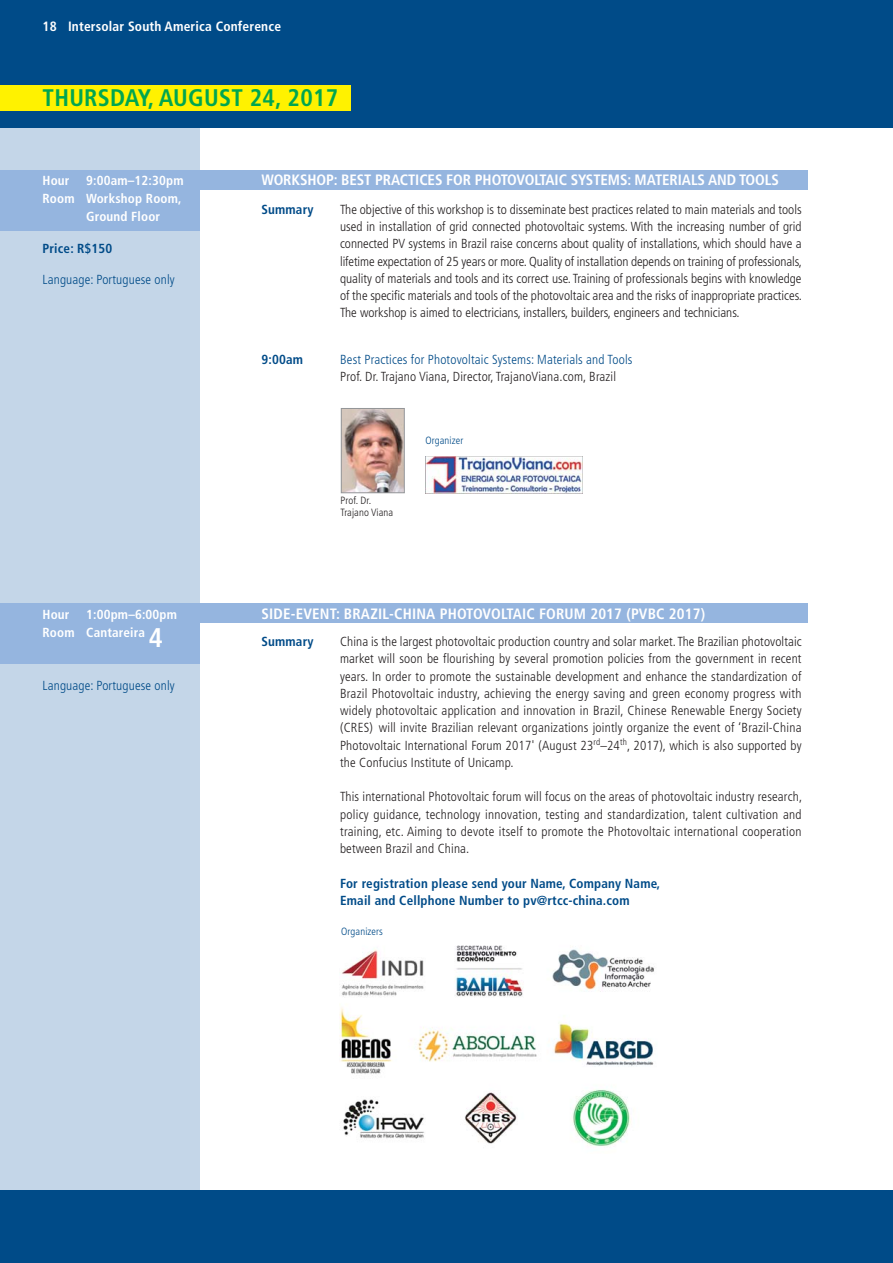
<style>
.page{position:relative;width:893px;height:1263px;background:#fff}
.page>*{position:absolute;margin:0;border:0;box-sizing:border-box;transform-origin:0 0}
.t1{font:700 condensed 24px "Frutiger LT Com";letter-spacing:.01em;color:#00a650}
.t2{font:700 condensed 15px "Frutiger LT Com";letter-spacing:-.005em;color:#fff}
.t3{font:700 condensed 13.5px "Frutiger LT Com";letter-spacing:.01em;color:#fff}
.t4{font:300 condensed 13.2px/17.2px "Frutiger LT Com";letter-spacing:.01em;color:#231f20;text-align:justify}
.t5{font:700 condensed 13.2px/17.2px "Frutiger LT Com";letter-spacing:.01em;color:#004b88}
.t6{font:300 condensed 13.2px "Frutiger LT Com";letter-spacing:.01em;color:#004b88}
.t7{font:700 condensed 13.2px/18px "Frutiger LT Com";letter-spacing:.01em;color:#fff}
.t8{font:300 condensed 10.5px/12px "Frutiger LT Com";letter-spacing:.01em;color:#231f20}
.t9{font:300 condensed 10.5px "Frutiger LT Com";letter-spacing:.01em;color:#004b88}
.s1{font-size:27px}
</style>
<div class="page">
<div style="left:0;top:128px;width:200px;height:1067px;background:#c4d6e8"></div>
<div style="left:193px;top:170px;width:615px;height:20px;background:#95b5df"></div>
<div style="left:0;top:170px;width:200px;height:60px;background:#95b5df"></div>
<img style="left:343px;top:410px;width:60px;height:81px">
<div style="left:341px;top:408px;width:64px;height:85px;border:1px solid #939598"></div>
<img style="left:425px;top:457px;width:157px;height:36px">
<div style="left:193px;top:603px;width:615px;height:20px;background:#95b5df"></div>
<div style="left:0;top:603px;width:200px;height:61px;background:#95b5df"></div>
<img style="left:340px;top:945px;width:314px;height:201px">
<div style="left:0;top:0;width:893px;height:128px;background:#004b88"></div>
<div style="left:0;top:85px;width:350px;height:26px;background:#fff200"></div>
<div style="left:0;top:1191px;width:893px;height:72px;background:#004b88"></div>
<p class="t3" style="left:43px;top:21px;width:240px">18 Intersolar South America Conference</p>
<h1 class="t1" style="left:43px;top:88px;width:297px">THURSDAY, AUGUST 24, 2017</h1>
<p class="t7" style="left:43px;top:173px;width:28px">Hour</p>
<p class="t7" style="left:86px;top:173px;width:99px">9:00am–12:30pm</p>
<p class="t2" style="left:261px;top:174px;width:519px">WORKSHOP: BEST PRACTICES FOR PHOTOVOLTAIC SYSTEMS: MATERIALS AND TOOLS</p>
<p class="t7" style="left:86px;top:191px;width:97px;text-indent:-44px">Room Workshop Room,<br>Ground Floor</p>
<p class="t5" style="left:43px;top:241px;width:71px">Price: R$150</p>
<p class="t6" style="left:43px;top:274px;width:134px">Language: Portuguese only</p>
<p class="t5" style="left:261px;top:202px;width:54px">Summary</p>
<p class="t4" style="left:340px;top:202px;width:463px">The objective of this workshop is to disseminate best practices related to main materials and tools used in installation of grid connected photovoltaic systems. With the increasing number of grid connected PV systems in Brazil raise concerns about quality of installations, which should have a lifetime expectation of 25 years or more. Quality of installation depends on training of professionals, quality of materials and tools and its correct use. Training of professionals begins with knowledge of the specific materials and tools of the photovoltaic area and the risks of inappropriate practices.<br>The workshop is aimed to electricians, installers, builders, engineers and technicians.</p>
<p class="t5" style="left:261px;top:352px;width:43px">9:00am</p>
<p class="t6" style="left:340px;top:354px;width:294px">Best Practices for Photovoltaic Systems: Materials and Tools</p>
<p class="t4" style="left:340px;top:369px;width:277px">Prof. Dr. Trajano Viana, Director, TrajanoViana.com, Brazil</p>
<p class="t8" style="left:341px;top:495px;width:54px">Prof. Dr.<br>Trajano Viana</p>
<p class="t9" style="left:425px;top:436px;width:40px">Organizer</p>
<p class="t7" style="left:43px;top:606px;width:28px">Hour</p>
<p class="t7" style="left:86px;top:606px;width:92px">1:00pm–6:00pm</p>
<p class="t2" style="left:261px;top:607px;width:445px">SIDE-EVENT: BRAZIL-CHINA PHOTOVOLTAIC FORUM 2017 (PVBC 2017)</p>
<p class="t7" style="left:43px;top:624px;width:122px">Room Cantareira <span class="s1">4</span></p>
<p class="t5" style="left:261px;top:634px;width:54px">Summary</p>
<p class="t4" style="left:340px;top:634px;width:463px">China is the largest photovoltaic production country and solar market. The Brazilian photovoltaic market will soon be flourishing by several promotion policies from the government in recent years. In order to promote the sustainable development and enhance the standardization of Brazil Photovoltaic industry, achieving the energy saving and green economy progress with widely photovoltaic application and innovation in Brazil, Chinese Renewable Energy Society (CRES) will invite Brazilian relevant organizations jointly organize the event of ‘Brazil-China Photovoltaic International Forum 2017' (August 23<sup>rd</sup>–24<sup>th</sup>, 2017), which is also supported by the Confucius Institute of Unicamp.</p>
<p class="t4" style="left:340px;top:789px;width:464px">This international Photovoltaic forum will focus on the areas of photovoltaic industry research, policy guidance, technology innovation, testing and standardization, talent cultivation and training, etc. Aiming to devote itself to promote the Photovoltaic international cooperation between Brazil and China.</p>
<p class="t5" style="left:340px;top:875px;width:322px">For registration please send your Name, Company Name,<br>Email and Cellphone Number to pv@rtcc-china.com</p>
<p class="t6" style="left:43px;top:680px;width:134px">Language: Portuguese only</p>
<p class="t9" style="left:341px;top:927px;width:43px">Organizers</p>
</div>
